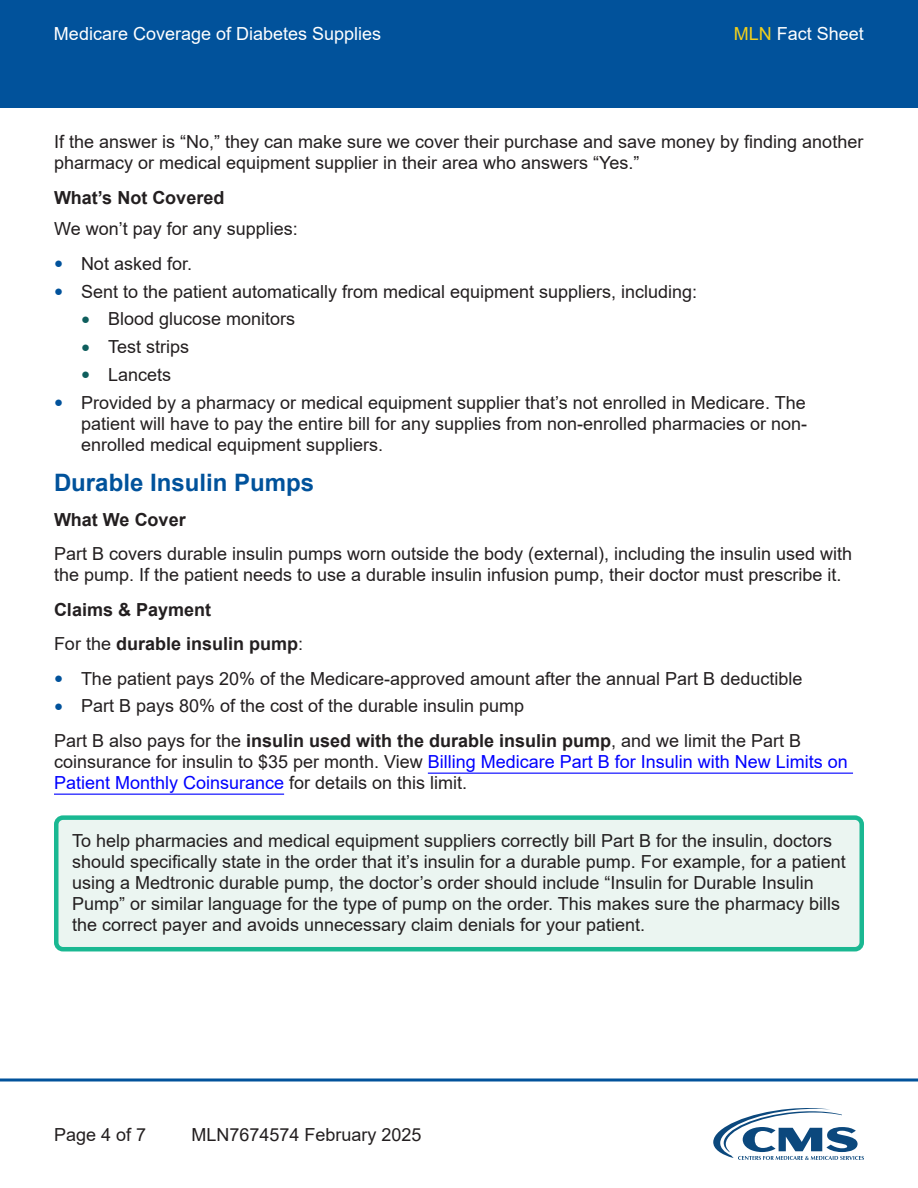
<style>
.page{position:relative;width:918px;height:1188px;background:#fff}
.page>*{position:absolute;margin:0;border:0;box-sizing:border-box;transform-origin:0 0}
.t1{font:700 24px "Arial";color:#01529b}
.t2{font:18px/21px "Arial";color:#231f20}
.t3{font:700 18px "Arial";color:#231f20}
.t4{font:18px "Arial";color:#fff}
.s1{color:#f2d01b}
.s2{font-size:15px;color:#01529b}
.s3{font-size:15px;color:#0e5e5d}
.s4{font-weight:400}
.s5{font-weight:700}
.s6{color:#00f}
</style>
<div class="page">
<div style="left:0;top:0;width:918px;height:108px;background:#01529b"></div>
<svg style="left:0;top:1078px;width:918px;height:4px;background:#407db3"></svg>
<hr style="left:428px;top:773px;width:425px;height:1px;background:#00f">
<hr style="left:54px;top:794px;width:230px;height:1px;background:#00f">
<div style="left:56px;top:818px;width:806px;height:131px;background:#ebf5f1;border-radius:7px"></div>
<div style="left:54px;top:815px;width:810px;height:136px;border:4px solid #1ab892;border-radius:7px"></div>
<svg style="left:713px;top:1108px;width:151px;height:52px"></svg>
<p class="t4" style="left:54px;top:21px;width:329px">Medicare Coverage of Diabetes Supplies</p>
<p class="t4" style="left:734px;top:21px;width:132px"><span class="s1">MLN</span> Fact Sheet</p>
<p class="t2" style="left:54px;top:131px;width:811px">If the answer is “No,” they can make sure we cover their purchase and save money by finding another pharmacy or medical equipment supplier in their area who answers “Yes.”</p>
<p class="t3" style="left:54px;top:185px;width:172px">What’s Not Covered</p>
<p class="t2" style="left:54px;top:218px;width:245px">We won’t pay for any supplies:</p>
<p class="t2" style="left:54px;top:253px;width:140px"><span class="s2">●</span> Not asked for.</p>
<p class="t2" style="left:54px;top:281px;width:645px"><span class="s2">●</span> Sent to the patient automatically from medical equipment suppliers, including:</p>
<p class="t2" style="left:81px;top:308px;width:216px"><span class="s3">●</span> Blood glucose monitors</p>
<p class="t2" style="left:81px;top:336px;width:110px"><span class="s3">●</span> Test strips</p>
<p class="t2" style="left:81px;top:364px;width:92px"><span class="s3">●</span> Lancets</p>
<p class="t2" style="left:81px;top:392px;width:728px;text-align:justify;text-indent:-27px"><span class="s2">●</span> Provided by a pharmacy or medical equipment supplier that’s not enrolled in Medicare. The patient will have to pay the entire bill for any supplies from non-enrolled pharmacies or non&shy;enrolled medical equipment suppliers.</p>
<h3 class="t1" style="left:54px;top:466px;width:262px">Durable Insulin Pumps</h3>
<p class="t3" style="left:54px;top:507px;width:133px">What We Cover</p>
<p class="t2" style="left:54px;top:543px;width:800px">Part B covers durable insulin pumps worn outside the body (external), including the insulin used with the pump. If the patient needs to use a durable insulin infusion pump, their doctor must prescribe it.</p>
<p class="t3" style="left:54px;top:597px;width:159px">Claims &amp; Payment</p>
<p class="t3" style="left:54px;top:631px;width:251px"><span class="s4">For the</span> durable insulin pump<span class="s4">:</span></p>
<p class="t2" style="left:54px;top:668px;width:750px"><span class="s2">●</span> The patient pays 20% of the Medicare-approved amount after the annual Part B deductible</p>
<p class="t2" style="left:54px;top:695px;width:472px"><span class="s2">●</span> Part B pays 80% of the cost of the durable insulin pump</p>
<p class="t2" style="left:54px;top:730px;width:795px">Part B also pays for the <span class="s5">insulin used with the durable insulin pump</span>, and we limit the Part B coinsurance for insulin to $35 per month. View <span class="s6">Billing Medicare Part B for Insulin with New Limits on<br>Patient Monthly Coinsurance</span> for details on this limit.</p>
<p class="t2" style="left:72px;top:830px;width:775px">To help pharmacies and medical equipment suppliers correctly bill Part B for the insulin, doctors should specifically state in the order that it’s insulin for a durable pump. For example, for a patient using a Medtronic durable pump, the doctor’s order should include “Insulin for Durable Insulin Pump” or similar language for the type of pump on the order. This makes sure the pharmacy bills the correct payer and avoids unnecessary claim denials for your patient.</p>
<p class="t2" style="left:54px;top:1124px;width:94px">Page 4 of 7</p>
<p class="t2" style="left:192px;top:1124px;width:232px">MLN7674574 February 2025</p>
</div>
